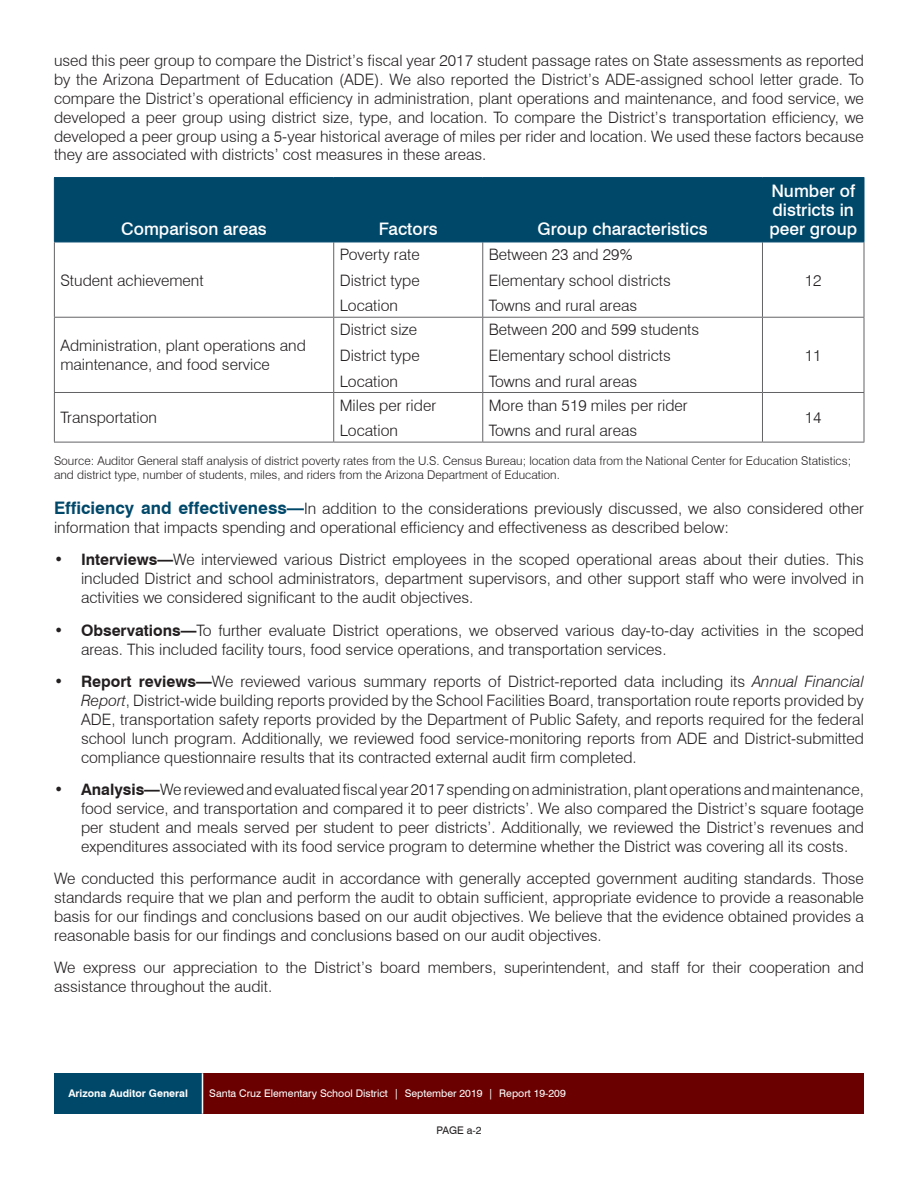
<style>
.page{position:relative;width:918px;height:1188px;background:#fff}
.page>*{position:absolute;margin:0;border:0;box-sizing:border-box;transform-origin:0 0}
.t1{font:500 17.25px/18.9px "Swiss 721 BT";color:#fff}
.t2{font:300 15.75px/18.9px "Swiss 721 BT";color:#231f20}
.t3{font:300 12px/14.4px "Swiss 721 BT";color:#231f20}
.t4{font:10.5px "Swiss 721 BT";color:#fff}
.t5{font:700 10.5px "Swiss 721 BT";color:#fff}
.t6{font:10.5px "Swiss 721 BT";color:#231f20}
.s1{font-weight:700;font-size:17.25px;color:#00486a}
.s2{font-weight:700}
.s3{font-style:italic}
</style>
<div class="page">
<div style="left:54px;top:1073px;width:148px;height:41px;background:#00486a"></div>
<div style="left:202px;top:1073px;width:662px;height:41px;background:#6a0000"></div>
<hr style="left:202px;top:1073px;width:1px;height:41px;background:#fff">
<div style="left:55px;top:178px;width:809px;height:64px;background:#00486a"></div>
<svg style="left:55px;top:243px;width:809px;height:199px"></svg>
<hr style="left:333px;top:242px;width:1px;height:75px;background:#636366">
<hr style="left:482px;top:242px;width:1px;height:75px;background:#636366">
<hr style="left:762px;top:242px;width:1px;height:75px;background:#636366">
<hr style="left:864px;top:242px;width:1px;height:75px;background:#636366">
<hr style="left:333px;top:318px;width:1px;height:74px;background:#636366">
<hr style="left:482px;top:318px;width:1px;height:74px;background:#636366">
<hr style="left:762px;top:318px;width:1px;height:74px;background:#636366">
<hr style="left:864px;top:318px;width:1px;height:74px;background:#636366">
<hr style="left:333px;top:393px;width:1px;height:49px;background:#636366">
<hr style="left:482px;top:393px;width:1px;height:49px;background:#636366">
<hr style="left:762px;top:393px;width:1px;height:49px;background:#636366">
<hr style="left:864px;top:393px;width:1px;height:49px;background:#636366">
<hr style="left:54px;top:317px;width:280px;height:1px;background:#636366">
<hr style="left:334px;top:317px;width:149px;height:1px;background:#636366">
<hr style="left:483px;top:317px;width:279px;height:1px;background:#636366">
<hr style="left:762px;top:317px;width:102px;height:1px;background:#636366">
<hr style="left:54px;top:392px;width:280px;height:1px;background:#636366">
<hr style="left:334px;top:392px;width:149px;height:1px;background:#636366">
<hr style="left:483px;top:392px;width:279px;height:1px;background:#636366">
<hr style="left:762px;top:392px;width:102px;height:1px;background:#636366">
<hr style="left:54px;top:442px;width:280px;height:1px;background:#636366">
<hr style="left:334px;top:442px;width:149px;height:1px;background:#636366">
<hr style="left:483px;top:442px;width:279px;height:1px;background:#636366">
<hr style="left:762px;top:442px;width:102px;height:1px;background:#636366">
<hr style="left:54px;top:177px;width:280px;height:1px;background:#00486d">
<hr style="left:54px;top:178px;width:1px;height:64px;background:#00486d">
<hr style="left:334px;top:177px;width:149px;height:1px;background:#00486d">
<hr style="left:483px;top:177px;width:279px;height:1px;background:#00486d">
<hr style="left:762px;top:177px;width:102px;height:1px;background:#00486d">
<hr style="left:864px;top:178px;width:1px;height:64px;background:#00486d">
<hr style="left:54px;top:242px;width:280px;height:1px;background:#00486d">
<hr style="left:334px;top:242px;width:149px;height:1px;background:#00486d">
<hr style="left:483px;top:242px;width:279px;height:1px;background:#00486d">
<hr style="left:762px;top:242px;width:102px;height:1px;background:#00486d">
<hr style="left:54px;top:242px;width:1px;height:75px;background:#636366">
<hr style="left:54px;top:318px;width:1px;height:74px;background:#636366">
<hr style="left:54px;top:393px;width:1px;height:49px;background:#636366">
<p class="t2" style="left:54px;top:51px;width:812px;text-align:justify">used this peer group to compare the District’s fiscal year 2017 student passage rates on State assessments as reported by the Arizona Department of Education (ADE). We also reported the District’s ADE-assigned school letter grade. To compare the District’s operational efficiency in administration, plant operations and maintenance, and food service, we developed a peer group using district size, type, and location. To compare the District’s transportation efficiency, we developed a peer group using a 5-year historical average of miles per rider and location. We used these factors because they are associated with districts’ cost measures in these areas.</p>
<p class="t1" style="left:121px;top:219px;width:147px">Comparison areas</p>
<p class="t1" style="left:379px;top:219px;width:60px">Factors</p>
<p class="t1" style="left:538px;top:219px;width:172px">Group characteristics</p>
<p class="t2" style="left:60px;top:270px;width:145px">Student achievement</p>
<p class="t2" style="left:60px;top:336px;width:247px">Administration, plant operations and maintenance, and food service</p>
<p class="t2" style="left:340px;top:241px;width:82px;line-height:25.7px;text-align:justify">Poverty rate District type Location</p>
<p class="t2" style="left:489px;top:241px;width:184px;line-height:25.7px">Between 23 and 29%<br>Elementary school districts<br>Towns and rural areas</p>
<p class="t2" style="left:340px;top:317px;width:81px;line-height:25.7px">District size<br>District type<br>Location</p>
<p class="t2" style="left:489px;top:317px;width:212px;line-height:25.7px">Between 200 and 599 students<br>Elementary school districts<br>Towns and rural areas</p>
<p class="t1" style="left:769px;top:182px;width:89px">Number of districts in peer group</p>
<p class="t2" style="left:805px;top:270px;width:18px">12</p>
<p class="t2" style="left:805px;top:346px;width:18px">11</p>
<p class="t2" style="left:340px;top:392px;width:98px;line-height:25.7px">Miles per rider<br>Location</p>
<p class="t2" style="left:489px;top:392px;width:201px;line-height:25.7px">More than 519 miles per rider<br>Towns and rural areas</p>
<p class="t2" style="left:60px;top:408px;width:98px">Transportation</p>
<p class="t2" style="left:805px;top:408px;width:18px">14</p>
<p class="t3" style="left:54px;top:454px;width:799px">Source: Auditor General staff analysis of district poverty rates from the U.S. Census Bureau; location data from the National Center for Education Statistics; and district type, number of students, miles, and riders from the Arizona Department of Education.</p>
<p class="t2" style="left:54px;top:499px;width:811px"><span class="s1">Efficiency and effectiveness—</span>In addition to the considerations previously discussed, we also considered other information that impacts spending and operational efficiency and effectiveness as described below:</p>
<p class="t2" style="left:81px;top:550px;width:784px;text-align:justify;text-indent:-27px"><span class="s2">• Interviews—</span>We interviewed various District employees in the scoped operational areas about their duties. This included District and school administrators, department supervisors, and other support staff who were involved in activities we considered significant to the audit objectives.</p>
<p class="t2" style="left:81px;top:620px;width:784px;text-indent:-27px"><span class="s2">• Observations—</span>To further evaluate District operations, we observed various day-to-day activities in the scoped areas. This included facility tours, food service operations, and transportation services.</p>
<p class="t2" style="left:81px;top:672px;width:784px;text-align:justify;text-indent:-27px"><span class="s2">• Report reviews—</span>We reviewed various summary reports of District-reported data including its <span class="s3">Annual Financial Report</span>, District-wide building reports provided by the School Facilities Board, transportation route reports provided by ADE, transportation safety reports provided by the Department of Public Safety, and reports required for the federal school lunch program. Additionally, we reviewed food service-monitoring reports from ADE and District-submitted compliance questionnaire results that its contracted external audit firm completed.</p>
<p class="t2" style="left:81px;top:780px;width:785px;text-align:justify;text-indent:-27px"><span class="s2">• Analysis—</span>We reviewed and evaluated fiscal year 2017 spending on administration, plant operations and maintenance, food service, and transportation and compared it to peer districts’. We also compared the District’s square footage per student and meals served per student to peer districts’. Additionally, we reviewed the District’s revenues and expenditures associated with its food service program to determine whether the District was covering all its costs.</p>
<p class="t2" style="left:54px;top:869px;width:811px;text-align:justify">We conducted this performance audit in accordance with generally accepted government auditing standards. Those standards require that we plan and perform the audit to obtain sufficient, appropriate evidence to provide a reasonable basis for our findings and conclusions based on our audit objectives. We believe that the evidence obtained provides a reasonable basis for our findings and conclusions based on our audit objectives.</p>
<p class="t2" style="left:54px;top:958px;width:811px">We express our appreciation to the District’s board members, superintendent, and staff for their cooperation and assistance throughout the audit.</p>
<p class="t5" style="left:68px;top:1087px;width:121px">Arizona Auditor General</p>
<p class="t4" style="left:209px;top:1087px;width:358px">Santa Cruz Elementary School District | September 2019 | Report 19-209</p>
<p class="t6" style="left:437px;top:1124px;width:46px">PAGE a-2</p>
</div>
